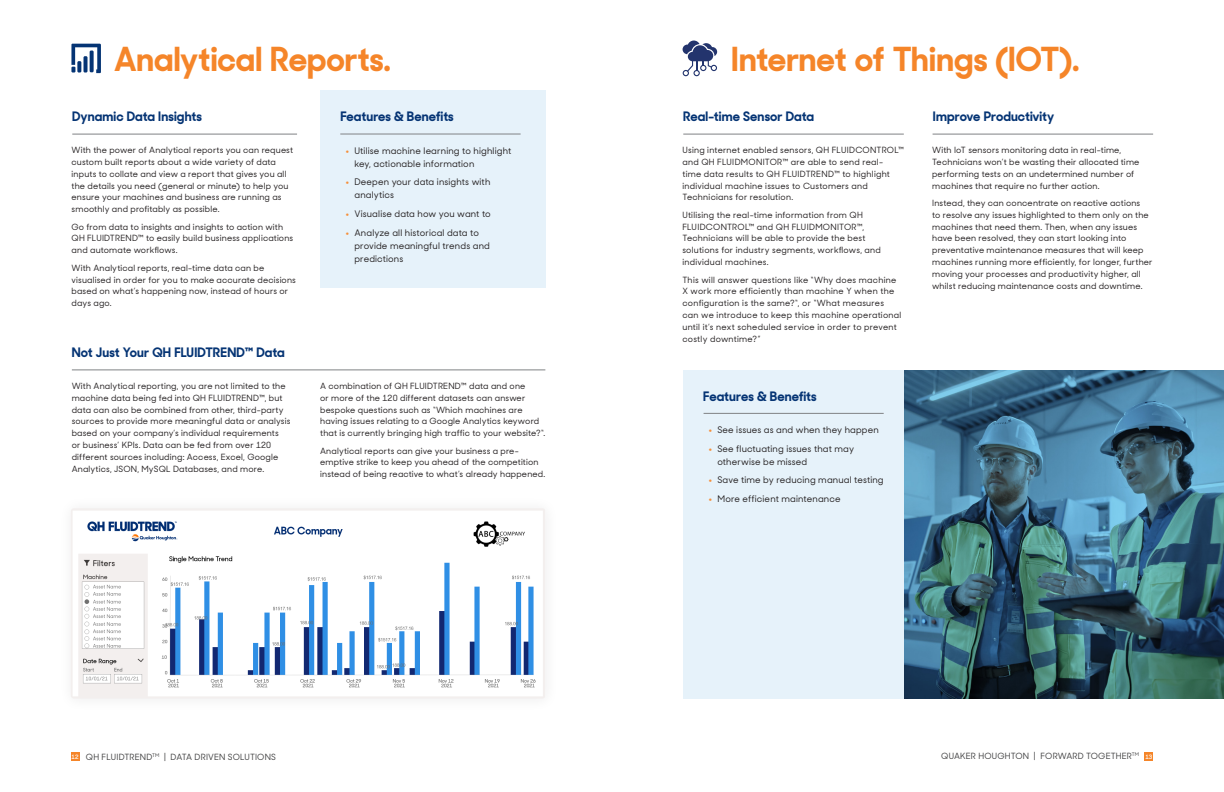
<style>
.page{position:relative;width:1224px;height:792px;background:#fff}
.page>*{position:absolute;margin:0;border:0;box-sizing:border-box;transform-origin:0 0}
.t1{font:700 33px "Sharp Sans Display No 2";color:#f58529}
.t2{font:700 13px "Sharp Sans Display No 2";letter-spacing:.005em;color:#053474}
.t3{font:500 9px/13px "Sharp Sans Display No 2";letter-spacing:.015em;color:#231f20}
.t4{font:500 8.5px/11.8px "Sharp Sans Display No 2";letter-spacing:.02em;color:#231f20}
.t5{font:500 8.5px "Sharp Sans Display No 2";letter-spacing:.02em;color:#3e3e3f}
.t6{font:600 6px "Sharp Sans Display No 2";color:#fff}
.s1{font-weight:800;color:#f6903b}
</style>
<div class="page">
<hr style="left:72px;top:370px;width:473px;height:1px;background:#808285">
<hr style="left:72px;top:134px;width:225px;height:1px;background:#808285">
<svg style="left:71px;top:44px;width:30px;height:29px"></svg>
<hr style="left:683px;top:134px;width:221px;height:1px;background:#808285">
<hr style="left:933px;top:134px;width:220px;height:1px;background:#808285">
<img style="left:904px;top:371px;width:320px;height:328px">
<svg style="left:683px;top:41px;width:34px;height:35px"></svg>
<div style="left:320px;top:91px;width:225px;height:197px;background:#e6f2fa"></div>
<hr style="left:340px;top:134px;width:181px;height:1px;background:#808285">
<div style="left:683px;top:370px;width:221px;height:329px;background:#e6f2fa"></div>
<hr style="left:704px;top:413px;width:180px;height:1px;background:#808285">
<img style="left:71px;top:508px;width:474px;height:191px">
<div style="left:71px;top:752px;width:8px;height:9px;background:#f58529"></div>
<div style="left:1145px;top:752px;width:8px;height:9px;background:#f58529"></div>
<p class="t1" style="left:114px;top:31px;width:278px">Analytical Reports.</p>
<p class="t2" style="left:72px;top:106px;width:131px">Dynamic Data Insights</p>
<p class="t2" style="left:340px;top:106px;width:115px">Features &amp; Benefits</p>
<p class="t4" style="left:72px;top:143px;width:223px">With the power of Analytical reports you can request custom built reports about a wide variety of data inputs to collate and view a report that gives you all the details you need (general or minute) to help you ensure your machines and business are running as smoothly and profitably as possible.</p>
<p class="t4" style="left:72px;top:220px;width:223px">Go from data to insights and insights to action with<br>QH FLUIDTREND™ to easily build business applications and automate workflows.</p>
<p class="t4" style="left:72px;top:261px;width:226px">With Analytical reports, real-time data can be visualised in order for you to make accurate decisions based on what’s happening now, instead of hours or days ago.</p>
<p class="t3" style="left:354px;top:143px;width:158px;text-indent:-9px"><span class="s1">•</span> Utilise machine learning to highlight key, actionable information</p>
<p class="t3" style="left:354px;top:175px;width:137px;text-indent:-9px"><span class="s1">•</span> Deepen your data insights with analytics</p>
<p class="t3" style="left:346px;top:206px;width:146px"><span class="s1">•</span> Visualise data how you want to</p>
<p class="t3" style="left:354px;top:225px;width:137px;text-indent:-9px"><span class="s1">•</span> Analyze all historical data to provide meaningful trends and predictions</p>
<p class="t2" style="left:72px;top:341px;width:214px">Not Just Your QH FLUIDTREND™ Data</p>
<p class="t4" style="left:72px;top:379px;width:220px">With Analytical reporting, you are not limited to the machine data being fed into QH FLUIDTREND™, but data can also be combined from other, third-party sources to provide more meaningful data or analysis based on your company’s individual requirements<br>or business’ KPIs. Data can be fed from over 120 different sources including: Access, Excel, Google Analytics, JSON, MySQL Databases, and more.</p>
<p class="t4" style="left:320px;top:379px;width:227px">A combination of QH FLUIDTREND™ data and one<br>or more of the 120 different datasets can answer bespoke questions such as “Which machines are having issues relating to a Google Analytics keyword that is currently bringing high traffic to your website?“.</p>
<p class="t4" style="left:320px;top:444px;width:227px">Analytical reports can give your business a pre&shy;emptive strike to keep you ahead of the competition instead of being reactive to what’s already happened.</p>
<p class="t1" style="left:731px;top:31px;width:350px">Internet of Things (IOT).</p>
<p class="t2" style="left:683px;top:106px;width:133px">Real-time Sensor Data</p>
<p class="t4" style="left:682px;top:143px;width:223px">Using internet enabled sensors, QH FLUIDCONTROL™ and QH FLUIDMONITOR™ are able to send real&shy;time data results to QH FLUIDTREND™ to highlight individual machine issues to Customers and Technicians for resolution.</p>
<p class="t4" style="left:682px;top:208px;width:200px">Utilising the real-time information from QH FLUIDCONTROL™ and QH FLUIDMONITOR™, Technicians will be able to provide the best solutions for industry segments, workflows, and individual machines.</p>
<p class="t4" style="left:682px;top:273px;width:221px">This will answer questions like “Why does machine X work more efficiently than machine Y when the configuration is the same?“, or “What measures can we introduce to keep this machine operational until it’s next scheduled service in order to prevent costly downtime?”</p>
<p class="t2" style="left:703px;top:385px;width:115px">Features &amp; Benefits</p>
<p class="t3" style="left:709px;top:422px;width:171px"><span class="s1">•</span> See issues as and when they happen</p>
<p class="t3" style="left:717px;top:441px;width:138px;text-indent:-9px"><span class="s1">•</span> See fluctuating issues that may otherwise be missed</p>
<p class="t3" style="left:709px;top:473px;width:176px"><span class="s1">•</span> Save time by reducing manual testing</p>
<p class="t3" style="left:709px;top:491px;width:133px"><span class="s1">•</span> More efficient maintenance</p>
<p class="t2" style="left:933px;top:106px;width:123px">Improve Productivity</p>
<p class="t4" style="left:932px;top:143px;width:209px">With IoT sensors monitoring data in real-time, Technicians won’t be wasting their allocated time performing tests on an undetermined number of machines that require no further action.</p>
<p class="t4" style="left:932px;top:196px;width:222px">Instead, they can concentrate on reactive actions<br>to resolve any issues highlighted to them only on the machines that need them. Then, when any issues have been resolved, they can start looking into preventative maintenance measures that will keep machines running more efficiently, for longer, further moving your processes and productivity higher, all whilst reducing maintenance costs and downtime.</p>
<p class="t6" style="left:72px;top:752px;width:9px">12</p>
<p class="t5" style="left:941px;top:749px;width:199px">QUAKER HOUGHTON | FORWARD TOGETHER<sup>TM</sup></p>
<p class="t5" style="left:86px;top:749px;width:192px">QH FLUIDTREND<sup>TM</sup> | DATA DRIVEN SOLUTIONS</p>
<p class="t6" style="left:1145px;top:752px;width:9px">13</p>
</div>
